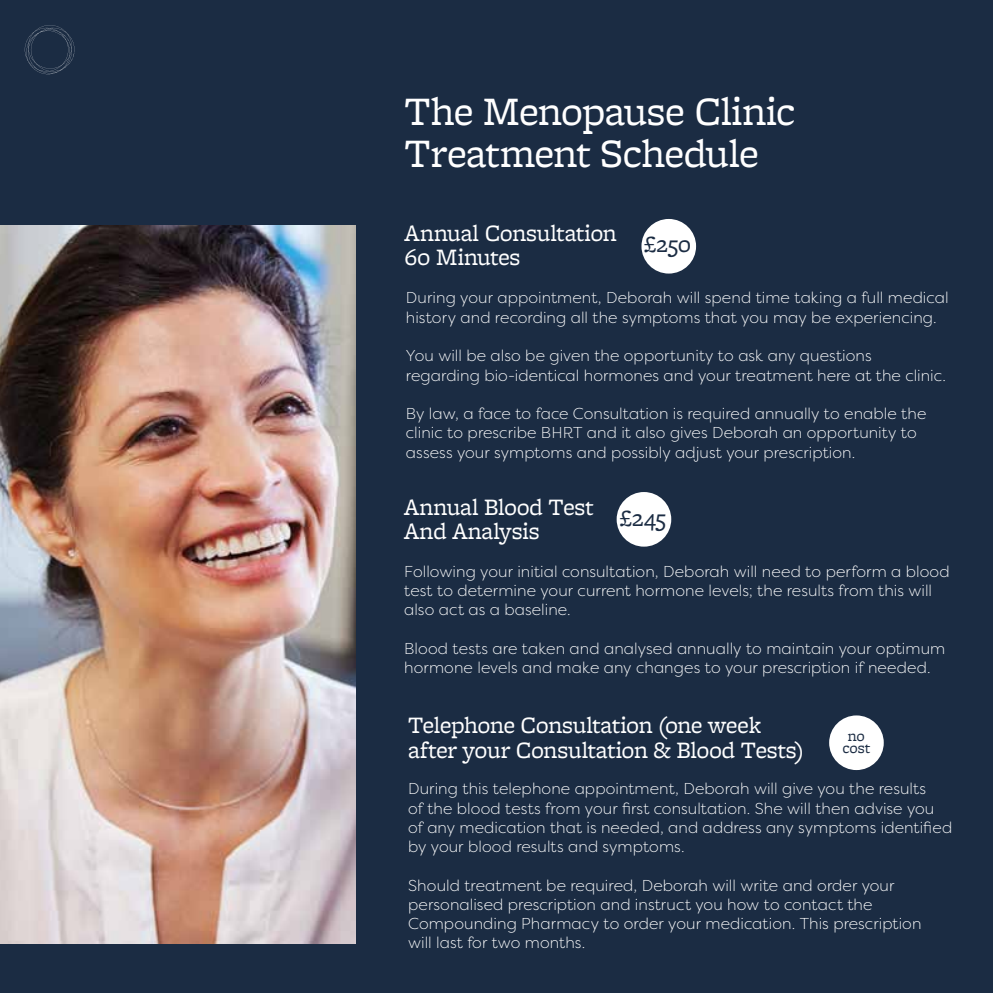
<style>
.page{position:relative;width:993px;height:993px;background:#fff}
.page>*{position:absolute;margin:0;border:0;box-sizing:border-box;transform-origin:0 0}
.t1{font:42px/42px "Freight Micro Pro";letter-spacing:-.02em;color:#fff}
.t2{font:24.5px/24.5px "Freight Micro Pro";letter-spacing:-.015em;color:#fff}
.t3{font:24.5px "Freight Micro Pro";letter-spacing:-.015em;color:#1b2c43}
.t4{font:300 15.75px/19.2px "Filson Pro";letter-spacing:.005em;color:#fff}
.t5{font:15.75px/12.2px "Freight Micro Pro";letter-spacing:-.005em;color:#1b2c43;text-align:center}
</style>
<div class="page">
<div style="left:0;top:0;width:992px;height:992px;background:#1b2c43"></div>
<div style="left:641px;top:219px;width:54px;height:54px;background:#fff;border-radius:50%"></div>
<div style="left:828px;top:715px;width:55px;height:54px;background:#fff;border-radius:50%"></div>
<img style="left:0;top:226px;width:356px;height:717px">
<svg style="left:25px;top:25px;width:49px;height:49px"></svg>
<div style="left:616px;top:492px;width:55px;height:54px;background:#fff;border-radius:50%"></div>
<h1 class="t1" style="left:404px;top:89px;width:392px">The Menopause Clinic<br>Treatment Schedule</h1>
<h2 class="t2" style="left:404px;top:219px;width:213px">Annual Consultation<br>60 Minutes</h2>
<h2 class="t3" style="left:643px;top:227px;width:49px">£250</h2>
<p class="t4" style="left:406px;top:288px;width:544px">During your appointment, Deborah will spend time taking a full medical history and recording all the symptoms that you may be experiencing.</p>
<p class="t4" style="left:406px;top:345px;width:541px">You will be also be given the opportunity to ask any questions regarding bio-identical hormones and your treatment here at the clinic.</p>
<p class="t4" style="left:406px;top:403px;width:522px">By law, a face to face Consultation is required annually to enable the clinic to prescribe BHRT and it also gives Deborah an opportunity to assess your symptoms and possibly adjust your prescription.</p>
<h2 class="t2" style="left:404px;top:493px;width:191px">Annual Blood Test<br>And Analysis</h2>
<h2 class="t3" style="left:619px;top:501px;width:48px">£245</h2>
<p class="t4" style="left:404px;top:561px;width:547px">Following your initial consultation, Deborah will need to perform a blood test to determine your current hormone levels; the results from this will also act as a baseline.</p>
<p class="t4" style="left:404px;top:638px;width:542px">Blood tests are taken and analysed annually to maintain your optimum hormone levels and make any changes to your prescription if needed.</p>
<h2 class="t2" style="left:408px;top:711px;width:397px">Telephone Consultation (one week after your Consultation &amp; Blood Tests)</h2>
<p class="t5" style="left:842px;top:728px;width:30px">no cost</p>
<p class="t4" style="left:408px;top:778px;width:545px">During this telephone appointment, Deborah will give you the results<br>of the blood tests from your first consultation. She will then advise you of any medication that is needed, and address any symptoms identified by your blood results and symptoms.</p>
<p class="t4" style="left:408px;top:874px;width:514px">Should treatment be required, Deborah will write and order your personalised prescription and instruct you how to contact the Compounding Pharmacy to order your medication. This prescription will last for two months.</p>
</div>
